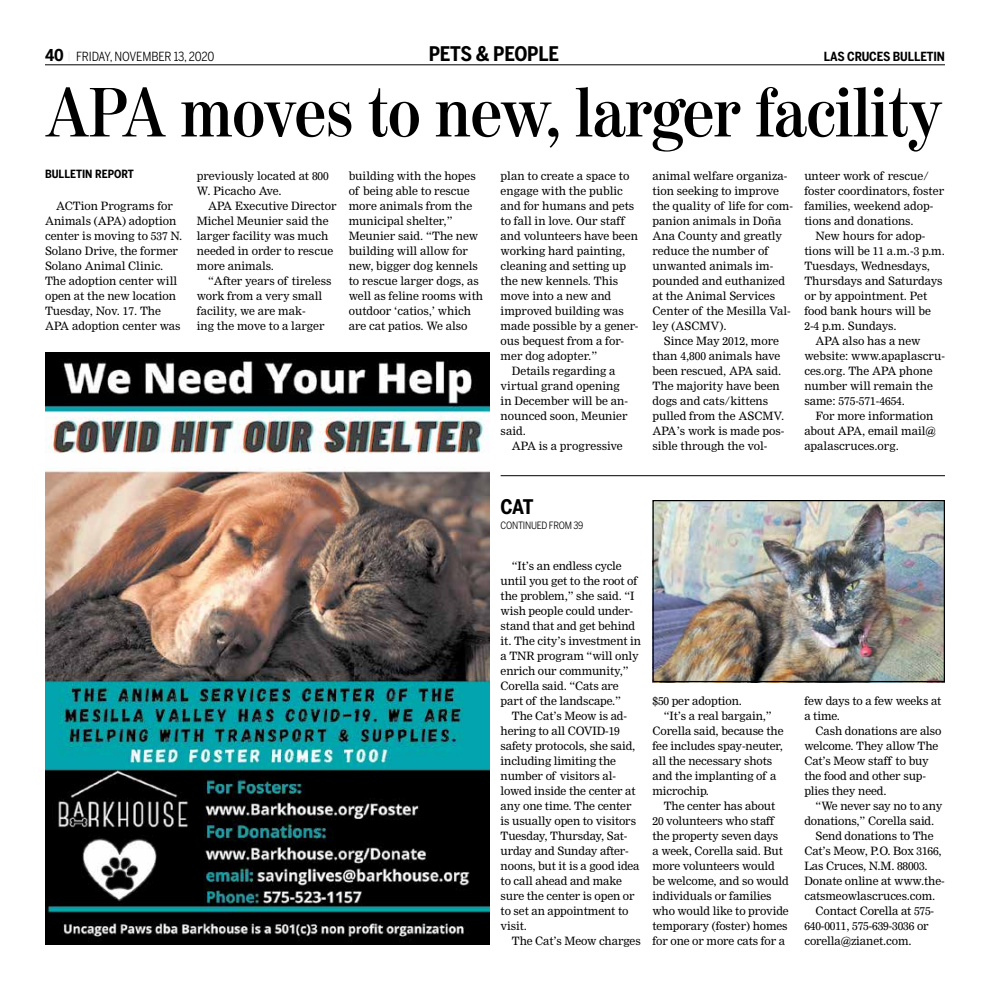
<style>
.page{position:relative;width:990px;height:990px;background:#fff}
.page>*{position:absolute;margin:0;border:0;box-sizing:border-box;transform-origin:0 0}
.t1{font:600 69.12px "Moderno FB Cond";color:#000}
.t2{font:700 20px "Benton Sans Cond";letter-spacing:-.01em;color:#000}
.t3{font:12.5px "Benton Sans Cond";letter-spacing:-.01em;color:#000}
.t4{font:700 12.5px "Benton Sans Cond";letter-spacing:-.01em;color:#000}
.t5{font:11.25px/15px "Nimrod MT Std";color:#000}
.t6{font:700 11.25px "Benton Sans Cond";color:#000}
.t7{font:10px "Benton Sans Cond";letter-spacing:-.025em;color:#000}
.s1{font-weight:700;font-size:16.25px}
.s2{font-family:"Myriad Pro";font-stretch:condensed;font-size:10px;color:#e9e5e4}
</style>
<div class="page">
<img style="left:45px;top:352px;width:444px;height:593px">
<hr style="left:501px;top:475px;width:444px;height:1px;background:#000">
<img style="left:654px;top:502px;width:289px;height:178px">
<div style="left:652px;top:500px;width:293px;height:182px;border:1px solid #000"></div>
<hr style="left:45px;top:64px;width:900px;height:1px;background:#000">
<p class="t3" style="left:45px;top:49px;width:171px"><span class="s1">40</span> <span class="s2">|</span> FRIDAY, NOVEMBER 13, 2020</p>
<h2 class="t2" style="left:429px;top:42px;width:132px">PETS &amp; PEOPLE</h2>
<p class="t4" style="left:824px;top:49px;width:123px">LAS CRUCES BULLETIN</p>
<h1 class="t1" style="left:45px;top:74px;width:899px">APA moves to new, larger facility</h1>
<p class="t6" style="left:45px;top:167px;width:90px">BULLETIN REPORT</p>
<p class="t5" style="left:45px;top:199px;width:139px;text-indent:11px">ACTion Programs for<br>Animals (APA) adoption center is moving to 537 N.<br>Solano Drive, the former<br>Solano Animal Clinic.<br>The adoption center will open at the new location<br>Tuesday, Nov. 17. The<br>APA adoption center was</p>
<p class="t5" style="left:804px;top:168px;width:126px">unteer work of rescue/</p>
<p class="t5" style="left:804px;top:183px;width:141px">foster coordinators, foster</p>
<p class="t5" style="left:804px;top:198px;width:131px">families, weekend adop-</p>
<p class="t5" style="left:804px;top:213px;width:111px">tions and donations.</p>
<p class="t5" style="left:816px;top:228px;width:111px">New hours for adop-</p>
<p class="t5" style="left:804px;top:243px;width:142px">tions will be 11 a.m.-3 p.m.</p>
<p class="t5" style="left:804px;top:258px;width:127px">Tuesdays, Wednesdays,</p>
<p class="t5" style="left:804px;top:273px;width:140px">Thursdays and Saturdays</p>
<p class="t5" style="left:804px;top:288px;width:124px">or by appointment. Pet</p>
<p class="t5" style="left:804px;top:303px;width:128px">food bank hours will be</p>
<p class="t5" style="left:804px;top:318px;width:94px">2-4 p.m. Sundays.</p>
<p class="t5" style="left:816px;top:333px;width:106px">APA also has a new</p>
<p class="t5" style="left:804px;top:348px;width:142px">website: www.apaplascru-</p>
<p class="t5" style="left:804px;top:363px;width:130px">ces.org. The APA phone</p>
<p class="t5" style="left:804px;top:378px;width:130px">number will remain the</p>
<p class="t5" style="left:804px;top:393px;width:102px">same: 575-571-4654.</p>
<p class="t5" style="left:816px;top:408px;width:119px">For more information</p>
<p class="t5" style="left:804px;top:423px;width:133px">about APA, email mail@</p>
<p class="t5" style="left:804px;top:438px;width:96px">apalascruces.org.</p>
<p class="t5" style="left:652px;top:168px;width:142px">animal welfare organiza&shy;tion seeking to improve the quality of life for com&shy;panion animals in Doña<br>Ana County and greatly reduce the number of unwanted animals im&shy;pounded and euthanized at the Animal Services<br>Center of the Mesilla Val&shy;ley (ASCMV).</p>
<p class="t5" style="left:652px;top:333px;width:134px;text-indent:11px">Since May 2012, more than 4,800 animals have been rescued, APA said.<br>The majority have been dogs and cats/kittens pulled from the ASCMV.<br>APA’s work is made pos&shy;sible through the vol-</p>
<p class="t5" style="left:349px;top:169px;width:136px">building with the hopes of being able to rescue more animals from the municipal shelter,”<br>Meunier said. “The new building will allow for new, bigger dog kennels to rescue larger dogs, as well as feline rooms with outdoor ‘catios,’ which are cat patios. We also</p>
<p class="t5" style="left:501px;top:168px;width:130px">plan to create a space to</p>
<p class="t5" style="left:197px;top:169px;width:134px">previously located at 800<br>W. Picacho Ave.</p>
<p class="t5" style="left:197px;top:199px;width:141px;text-indent:11px">APA Executive Director<br>Michel Meunier said the larger facility was much needed in order to rescue more animals.</p>
<p class="t5" style="left:197px;top:274px;width:136px;text-indent:11px">“After years of tireless work from a very small facility, we are mak-<br>ing the move to a larger</p>
<p class="t5" style="left:501px;top:183px;width:124px">engage with the public</p>
<p class="t5" style="left:501px;top:198px;width:135px">and for humans and pets</p>
<p class="t5" style="left:501px;top:213px;width:125px">to fall in love. Our staff</p>
<p class="t5" style="left:501px;top:228px;width:139px">and volunteers have been</p>
<p class="t5" style="left:501px;top:243px;width:126px">working hard painting,</p>
<p class="t5" style="left:501px;top:258px;width:127px">cleaning and setting up</p>
<p class="t5" style="left:501px;top:273px;width:119px">the new kennels. This</p>
<p class="t5" style="left:501px;top:288px;width:112px">move into a new and</p>
<p class="t5" style="left:501px;top:303px;width:125px">improved building was</p>
<p class="t5" style="left:501px;top:318px;width:139px">made possible by a gener-</p>
<p class="t5" style="left:501px;top:333px;width:125px">ous bequest from a for-</p>
<p class="t5" style="left:501px;top:348px;width:98px">mer dog adopter.”</p>
<p class="t5" style="left:512px;top:363px;width:105px">Details regarding a</p>
<p class="t5" style="left:501px;top:378px;width:120px">virtual grand opening</p>
<p class="t5" style="left:501px;top:393px;width:129px">in December will be an-</p>
<p class="t5" style="left:501px;top:408px;width:129px">nounced soon, Meunier</p>
<p class="t5" style="left:501px;top:423px;width:27px">said.</p>
<p class="t5" style="left:512px;top:438px;width:112px">APA is a progressive</p>
<h2 class="t2" style="left:501px;top:495px;width:34px">CAT</h2>
<p class="t7" style="left:501px;top:520px;width:84px">CONTINUED FROM 39</p>
<p class="t5" style="left:501px;top:558px;width:142px;text-indent:11px">“It’s an endless cycle until you get to the root of the problem,” she said. “I wish people could under&shy;stand that and get behind it. The city’s investment in a TNR program “will only enrich our community,”<br>Corella said. “Cats are part of the landscape.”</p>
<p class="t5" style="left:501px;top:708px;width:141px;text-indent:11px">The Cat’s Meow is ad&shy;hering to all COVID-19 safety protocols, she said, including limiting the number of visitors al&shy;lowed inside the center at any one time. The center is usually open to visitors<br>Tuesday, Thursday, Sat&shy;urday and Sunday after&shy;noons, but it is a good idea to call ahead and make sure the center is open or to set an appointment to visit.</p>
<p class="t5" style="left:512px;top:933px;width:130px">The Cat’s Meow charges</p>
<p class="t5" style="left:652px;top:693px;width:91px">$50 per adoption.</p>
<p class="t5" style="left:664px;top:708px;width:110px">“It’s a real bargain,”</p>
<p class="t5" style="left:652px;top:723px;width:133px">Corella said, because the</p>
<p class="t5" style="left:652px;top:738px;width:132px">fee includes spay-neuter,</p>
<p class="t5" style="left:652px;top:753px;width:121px">all the necessary shots</p>
<p class="t5" style="left:652px;top:768px;width:126px">and the implanting of a</p>
<p class="t5" style="left:652px;top:783px;width:58px">microchip.</p>
<p class="t5" style="left:664px;top:798px;width:113px">The center has about</p>
<p class="t5" style="left:652px;top:813px;width:123px">20 volunteers who staff</p>
<p class="t5" style="left:652px;top:828px;width:127px">the property seven days</p>
<p class="t5" style="left:652px;top:843px;width:132px">a week, Corella said. But</p>
<p class="t5" style="left:652px;top:858px;width:124px">more volunteers would</p>
<p class="t5" style="left:652px;top:873px;width:138px">be welcome, and so would</p>
<p class="t5" style="left:652px;top:888px;width:121px">individuals or families</p>
<p class="t5" style="left:652px;top:903px;width:138px">who would like to provide</p>
<p class="t5" style="left:652px;top:918px;width:137px">temporary (foster) homes</p>
<p class="t5" style="left:652px;top:933px;width:134px">for one or more cats for a</p>
<p class="t5" style="left:804px;top:693px;width:139px">few days to a few weeks at a time.</p>
<p class="t5" style="left:804px;top:723px;width:139px;text-indent:11px">Cash donations are also welcome. They allow The<br>Cat’s Meow staff to buy the food and other sup&shy;plies they need.</p>
<p class="t5" style="left:816px;top:798px;width:128px">“We never say no to any</p>
<p class="t5" style="left:804px;top:813px;width:132px">donations,” Corella said.</p>
<p class="t5" style="left:816px;top:828px;width:120px">Send donations to The</p>
<p class="t5" style="left:804px;top:843px;width:139px">Cat’s Meow, P.O. Box 3166,</p>
<p class="t5" style="left:804px;top:858px;width:125px">Las Cruces, N.M. 88003.</p>
<p class="t5" style="left:804px;top:873px;width:142px">Donate online at www.the-</p>
<p class="t5" style="left:804px;top:888px;width:132px">catsmeowlascruces.com.</p>
<p class="t5" style="left:816px;top:903px;width:120px">Contact Corella at 575-</p>
<p class="t5" style="left:804px;top:918px;width:126px">640-0011, 575-639-3036 or</p>
<p class="t5" style="left:804px;top:933px;width:109px">corella@zianet.com.</p>
</div>
